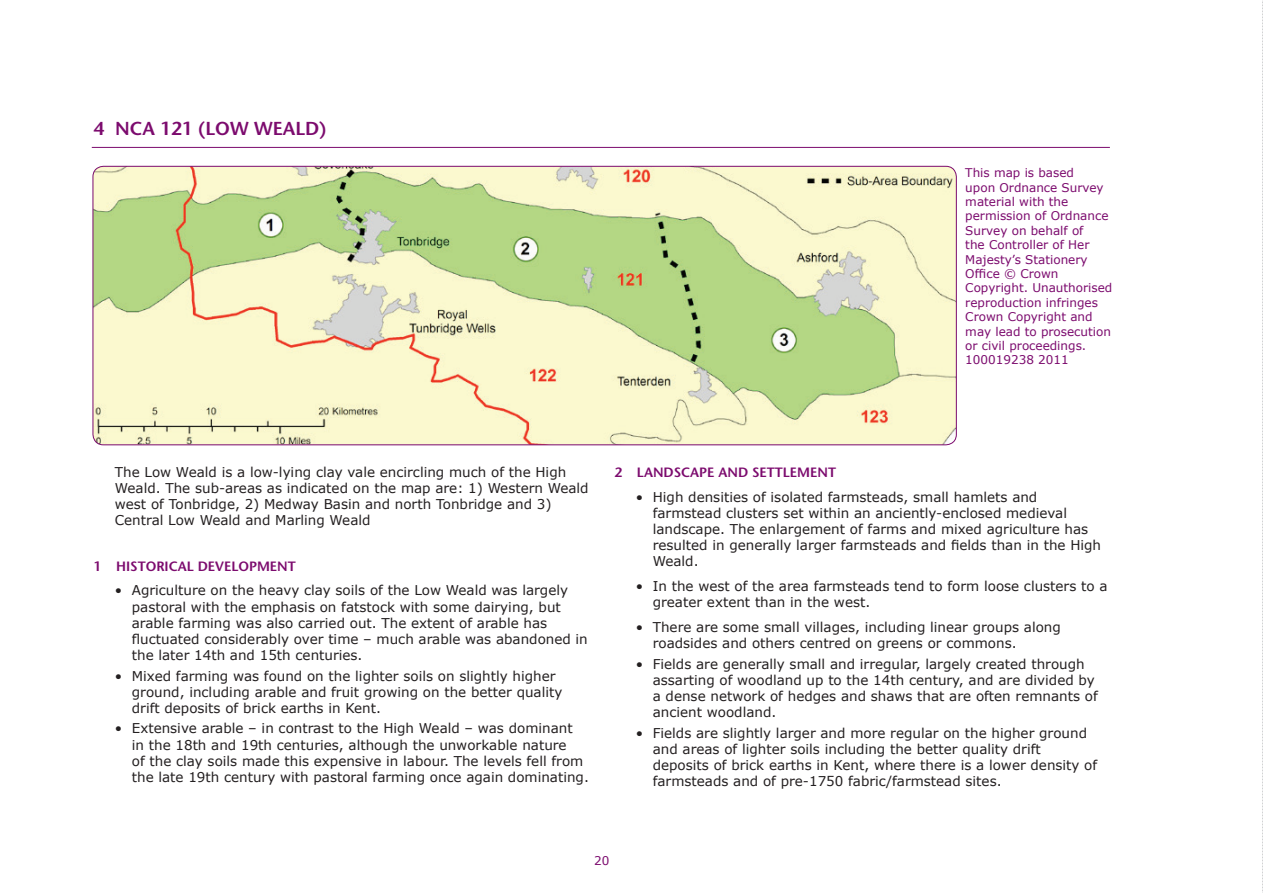
<style>
.page{position:relative;width:1263px;height:893px;background:#fff}
.page>*{position:absolute;margin:0;border:0;box-sizing:border-box;transform-origin:0 0}
.Above_line_Main_Head{font:600 18.75px "Stone Sans";color:#7c0b6e}
.Body_Verdana{font:13.5px/16.2px "Verdana";color:#231f20}
.sub_black{font:600 13.5px "Stone Sans";color:#7c0b6e}
.Body_Verdana-2{font:12px/14.4px "Verdana";color:#7c0b6e}
</style>
<div class="page">
<hr style="left:92px;top:147px;width:1018px;height:1px;background:#7c0b6e">
<svg style="left:1262px;top:0;width:1px;height:893px"></svg>
<img style="left:94px;top:166px;width:862px;height:279px">
<p class="Above_line_Main_Head" style="left:94px;top:118px;width:235px">4 NCA 121 (LOW WEALD)</p>
<p class="Body_Verdana-2" style="left:965px;top:165px;width:149px">This map is based<br>upon Ordnance Survey material with the permission of Ordnance<br>Survey on behalf of<br>the Controller of Her<br>Majesty’s Stationery<br>Office © Crown<br>Copyright. Unauthorised reproduction infringes<br>Crown Copyright and may lead to prosecution or civil proceedings.<br>100019238 2011</p>
<p class="Body_Verdana" style="left:115px;top:463px;width:475px">The Low Weald is a low-lying clay vale encircling much of the High Weald. The sub-areas as indicated on the map are: 1) Western Weald west of Tonbridge, 2) Medway Basin and north Tonbridge and 3)<br>Central Low Weald and Marling Weald</p>
<p class="sub_black" style="left:94px;top:558px;width:204px">1 HISTORICAL DEVELOPMENT</p>
<p class="Body_Verdana" style="left:132px;top:582px;width:457px;text-indent:-17px">• Agriculture on the heavy clay soils of the Low Weald was largely pastoral with the emphasis on fatstock with some dairying, but arable farming was also carried out. The extent of arable has fluctuated considerably over time – much arable was abandoned in the later 14th and 15th centuries.</p>
<p class="Body_Verdana" style="left:132px;top:667px;width:432px;text-indent:-17px">• Mixed farming was found on the lighter soils on slightly higher ground, including arable and fruit growing on the better quality drift deposits of brick earths in Kent.</p>
<p class="Body_Verdana" style="left:132px;top:720px;width:459px;text-indent:-17px">• Extensive arable – in contrast to the High Weald – was dominant<br>in the 18th and 19th centuries, although the unworkable nature<br>of the clay soils made this expensive in labour. The levels fell from the late 19th century with pastoral farming once again dominating.</p>
<p class="sub_black" style="left:614px;top:464px;width:223px">2 LANDSCAPE AND SETTLEMENT</p>
<p class="Body_Verdana" style="left:653px;top:488px;width:450px;text-indent:-17px">• High densities of isolated farmsteads, small hamlets and farmstead clusters set within an anciently-enclosed medieval landscape. The enlargement of farms and mixed agriculture has resulted in generally larger farmsteads and fields than in the High Weald.</p>
<p class="Body_Verdana" style="left:653px;top:578px;width:456px;text-indent:-17px">• In the west of the area farmsteads tend to form loose clusters to a greater extent than in the west.</p>
<p class="Body_Verdana" style="left:653px;top:619px;width:410px;text-indent:-17px">• There are some small villages, including linear groups along roadsides and others centred on greens or commons.</p>
<p class="Body_Verdana" style="left:653px;top:655px;width:447px;text-indent:-17px">• Fields are generally small and irregular, largely created through assarting of woodland up to the 14th century, and are divided by a dense network of hedges and shaws that are often remnants of ancient woodland.</p>
<p class="Body_Verdana" style="left:653px;top:724px;width:446px;text-indent:-17px">• Fields are slightly larger and more regular on the higher ground and areas of lighter soils including the better quality drift deposits of brick earths in Kent, where there is a lower density of farmsteads and of pre-1750 fabric/farmstead sites.</p>
<p class="Body_Verdana-2" style="left:594px;top:853px;width:17px">20</p>
</div>
